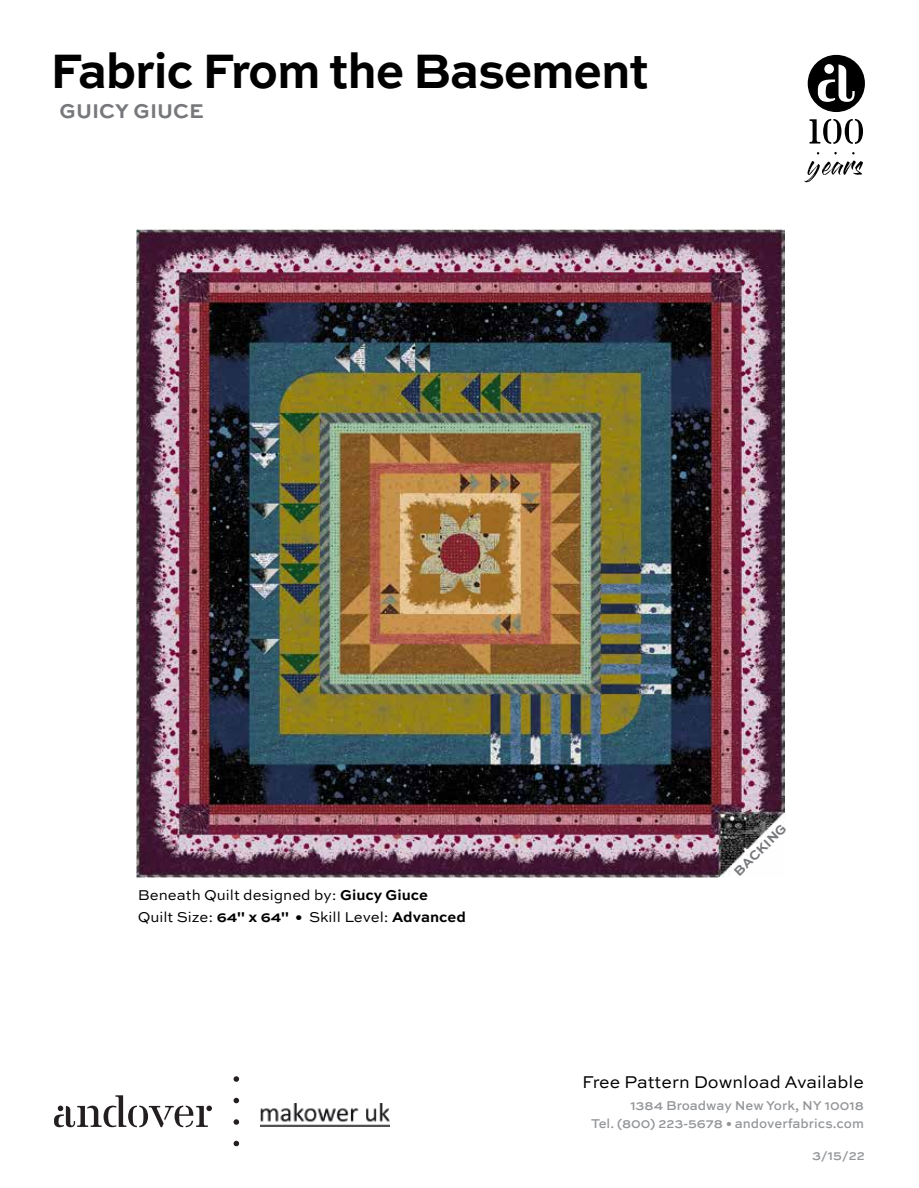
<style>
.page{position:relative;width:919px;height:1188px;background:#fff}
.page>*{position:absolute;margin:0;border:0;box-sizing:border-box;transform-origin:0 0}
.t1{font:700 51px "Sweet Sans";letter-spacing:-.025em;color:#000;scale:.95 1}
.t2{font:700 21px "Sweet Sans Pro";color:#77787b}
.t3{font:18px "Sweet Sans";color:#000}
.t4{font:15px/22.5px "Sweet Sans Pro";color:#000}
.t5{font:500 13.5px/18px "Sweet Sans Pro";color:#939598;text-align:right}
.t6{font:700 13.5px "Sweet Sans Pro";color:#77787b}
.s1{font-weight:700}
</style>
<div class="page">
<img style="left:136px;top:229px;width:648px;height:648px">
<svg style="left:233px;top:1141px;width:6px;height:5px"></svg>
<svg style="left:233px;top:1119px;width:6px;height:6px"></svg>
<svg style="left:233px;top:1098px;width:6px;height:5px"></svg>
<svg style="left:233px;top:1076px;width:6px;height:6px"></svg>
<svg style="left:54px;top:1095px;width:158px;height:32px"></svg>
<img style="left:260px;top:1103px;width:129px;height:24px">
<div style="left:807px;top:55px;width:57px;height:57px;background:#000;border-radius:50%"></div>
<svg style="left:817px;top:65px;width:37px;height:37px"></svg>
<svg style="left:823px;top:64px;width:10px;height:10px"></svg>
<svg style="left:809px;top:119px;width:53px;height:25px"></svg>
<svg style="left:804px;top:160px;width:58px;height:22px"></svg>
<h1 class="t1" style="left:50px;top:41px;width:631px">Fabric From the Basement</h1>
<h2 class="t2" style="left:60px;top:95px;width:145px">GUICY GIUCE</h2>
<p class="t4" style="left:138px;top:883px;width:329px">Beneath Quilt designed by: <span class="s1">Giucy Giuce<br></span>Quilt Size: <span class="s1">64" x 64" •</span> Skill Level: <span class="s1">Advanced</span></p>
<p class="t6" style="left:728px;top:867px;width:70px;rotate:-45deg">BACKING</p>
<h3 class="t3" style="left:581px;top:1071px;width:283px">Free Pattern Download Available</h3>
<p class="t5" style="left:590px;top:1096px;width:274px">1384 Broadway New York, NY 10018<br>Tel. (800) 223-5678 • andoverfabrics.com</p>
<p class="t5" style="left:811px;top:1146px;width:54px">3/15/22</p>
</div>
